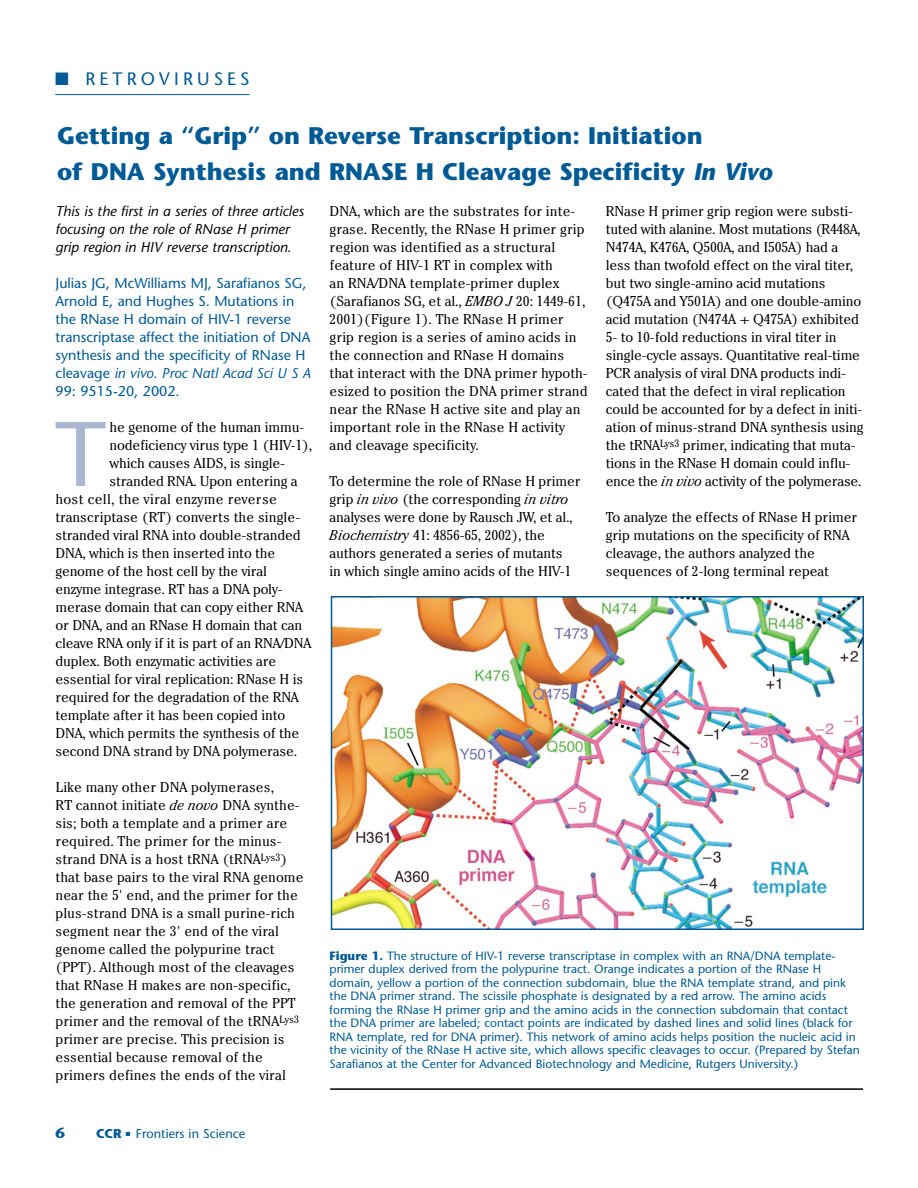
<style>
.page{position:relative;width:918px;height:1188px;background:#fff}
.page>*{position:absolute;margin:0;border:0;box-sizing:border-box;transform-origin:0 0}
.t1{font:91.35px "Stone Sans";color:#aab6d2}
.t2{font:700 24px/36px "Stone Sans";color:#005a95}
.t3{font:18px "Stone Sans";letter-spacing:.23em;color:#005a95}
.t4{font:700 15px "Stone Sans";color:#005a95}
.t5{font:300 condensed 14.25px/18px "Cheltenham";letter-spacing:-.01em;color:#000;scale:1.24 1}
.t6{font:14.25px/18px "Stone Sans";color:#005a95}
.t7{font:italic 14.25px/18px "Stone Sans";color:#000}
.t8{font:300 condensed 14.25px "Cheltenham";letter-spacing:.01em;color:#000;scale:1.24 1}
.t9{font:12.75px "Stone Sans";color:#005a95}
.t10{font:12px/13.5px "Stone Sans";color:#005a95}
.s1{font-style:italic}
.s2{font-weight:700}
</style>
<div class="page">
<hr style="left:55px;top:94px;width:195px;height:1px;background:#005a95">
<img style="left:334px;top:599px;width:527px;height:328px">
<div style="left:331px;top:596px;width:533px;height:334px;border:2px solid #005a95"></div>
<hr style="left:330px;top:1088px;width:533px;height:2px;background:#000">
<p class="t3" style="left:55px;top:72px;width:196px">■ RETROVIRUSES</p>
<h2 class="t2" style="left:57px;top:120px;width:717px">Getting a “Grip” on Reverse Transcription: Initiation<br>of DNA Synthesis and RNASE H Cleavage Specificity <span class="s1">In Vivo</span></h2>
<p class="t7" style="left:56px;top:204px;width:250px">This is the first in a series of three articles focusing on the role of RNase H primer grip region in HIV reverse transcription.</p>
<p class="t6" style="left:56px;top:276px;width:257px">Julias JG, McWilliams MJ, Sarafianos SG, Arnold E, and Hughes S. Mutations in the RNase H domain of HIV-1 reverse transcriptase affect the initiation of DNA synthesis and the specificity of RNase H cleavage <span class="s1">in vivo. Proc Natl Acad Sci U S A </span>99: 9515-20, 2002.</p>
<h1 class="t1" style="left:55px;top:419px;width:52px">T</h1>
<p class="t5" style="left:110px;top:419px;width:159px">he genome of the human immu-</p>
<p class="t5" style="left:110px;top:437px;width:165px">nodeficiency virus type 1 (HIV-1),</p>
<p class="t5" style="left:110px;top:455px;width:143px">which causes AIDS, is single-</p>
<p class="t5" style="left:110px;top:473px;width:153px">stranded RNA. Upon entering a</p>
<p class="t8" style="left:56px;top:494px;width:180px">host cell, the viral enzyme reverse</p>
<p class="t5" style="left:56px;top:509px;width:199px">transcriptase (RT) converts the single-</p>
<p class="t5" style="left:56px;top:527px;width:199px">stranded viral RNA into double-stranded</p>
<p class="t5" style="left:56px;top:545px;width:179px">DNA, which is then inserted into the</p>
<p class="t5" style="left:56px;top:563px;width:172px">genome of the host cell by the viral</p>
<p class="t5" style="left:56px;top:581px;width:185px">enzyme integrase. RT has a DNA poly-</p>
<p class="t5" style="left:56px;top:599px;width:201px">merase domain that can copy either RNA</p>
<p class="t5" style="left:56px;top:617px;width:200px">or DNA, and an RNase H domain that can</p>
<p class="t5" style="left:56px;top:635px;width:208px">cleave RNA only if it is part of an RNA/DNA</p>
<p class="t5" style="left:56px;top:653px;width:180px">duplex. Both enzymatic activities are</p>
<p class="t5" style="left:56px;top:671px;width:201px">essential for viral replication: RNase H is</p>
<p class="t5" style="left:56px;top:689px;width:198px">required for the degradation of the RNA</p>
<p class="t5" style="left:56px;top:707px;width:187px">template after it has been copied into</p>
<p class="t5" style="left:56px;top:725px;width:198px">DNA, which permits the synthesis of the</p>
<p class="t5" style="left:56px;top:743px;width:196px">second DNA strand by DNA polymerase.</p>
<p class="t5" style="left:56px;top:779px;width:202px">Like many other DNA polymerases,<br>RT cannot initiate <span class="s1">de novo</span> DNA synthe&shy;sis; both a template and a primer are required. The primer for the minus&shy;strand DNA is a host tRNA (tRNA<sup>Lys3</sup>) that base pairs to the viral RNA genome near the 5' end, and the primer for the plus-strand DNA is a small purine-rich segment near the 3' end of the viral genome called the polypurine tract (PPT). Although most of the cleavages that RNase H makes are non-specific, the generation and removal of the PPT primer and the removal of the tRNA<sup>Lys3 </sup>primer are precise. This precision is essential because removal of the primers defines the ends of the viral</p>
<p class="t5" style="left:330px;top:203px;width:210px">DNA, which are the substrates for inte&shy;grase. Recently, the RNase H primer grip region was identified as a structural feature of HIV-1 RT in complex with<br>an RNA/DNA template-primer duplex (Sarafianos SG, et al., <span class="s1">EMBO J</span> 20: 1449-61, 2001)(Figure 1). The RNase H primer grip region is a series of amino acids in the connection and RNase H domains that interact with the DNA primer hypoth&shy;esized to position the DNA primer strand near the RNase H active site and play an important role in the RNase H activity and cleavage specificity.</p>
<p class="t5" style="left:330px;top:473px;width:204px">To determine the role of RNase H primer grip <span class="s1">in vivo</span> (the corresponding <span class="s1">in vitro </span>analyses were done by Rausch JW, et al., <span class="s1">Biochemistry</span> 41: 4856-65, 2002), the authors generated a series of mutants<br>in which single amino acids of the HIV-1</p>
<p class="t5" style="left:606px;top:203px;width:209px">RNase H primer grip region were substi&shy;tuted with alanine. Most mutations (R448A, N474A, K476A, Q500A, and I505A) had a less than twofold effect on the viral titer, but two single-amino acid mutations (Q475A and Y501A) and one double-amino acid mutation (N474A + Q475A) exhibited 5- to 10-fold reductions in viral titer in single-cycle assays. Quantitative real-time PCR analysis of viral DNA products indi&shy;cated that the defect in viral replication could be accounted for by a defect in initi&shy;ation of minus-strand DNA synthesis using the tRNA<sup>Lys3</sup> primer, indicating that muta&shy;tions in the RNase H domain could influ&shy;ence the <span class="s1">in vivo</span> activity of the polymerase.</p>
<p class="t5" style="left:606px;top:509px;width:204px">To analyze the effects of RNase H primer grip mutations on the specificity of RNA cleavage, the authors analyzed the sequences of 2-long terminal repeat</p>
<p class="t10" style="left:330px;top:950px;width:532px"><span class="s2">Figure 1.</span> The structure of HIV-1 reverse transcriptase in complex with an RNA/DNA template&shy;primer duplex derived from the polypurine tract. Orange indicates a portion of the RNase H domain, yellow a portion of the connection subdomain, blue the RNA template strand, and pink the DNA primer strand. The scissile phosphate is designated by a red arrow. The amino acids forming the RNase H primer grip and the amino acids in the connection subdomain that contact the DNA primer are labeled; contact points are indicated by dashed lines and solid lines (black for RNA template, red for DNA primer). This network of amino acids helps position the nucleic acid in the vicinity of the RNase H active site, which allows specific cleavages to occur. (Prepared by Stefan Sarafianos at the Center for Advanced Biotechnology and Medicine, Rutgers University.)</p>
<p class="t4" style="left:56px;top:1126px;width:11px">6</p>
<p class="t9" style="left:96px;top:1128px;width:151px"><span class="s2">CCR</span> ■ Frontiers in Science</p>
</div>
